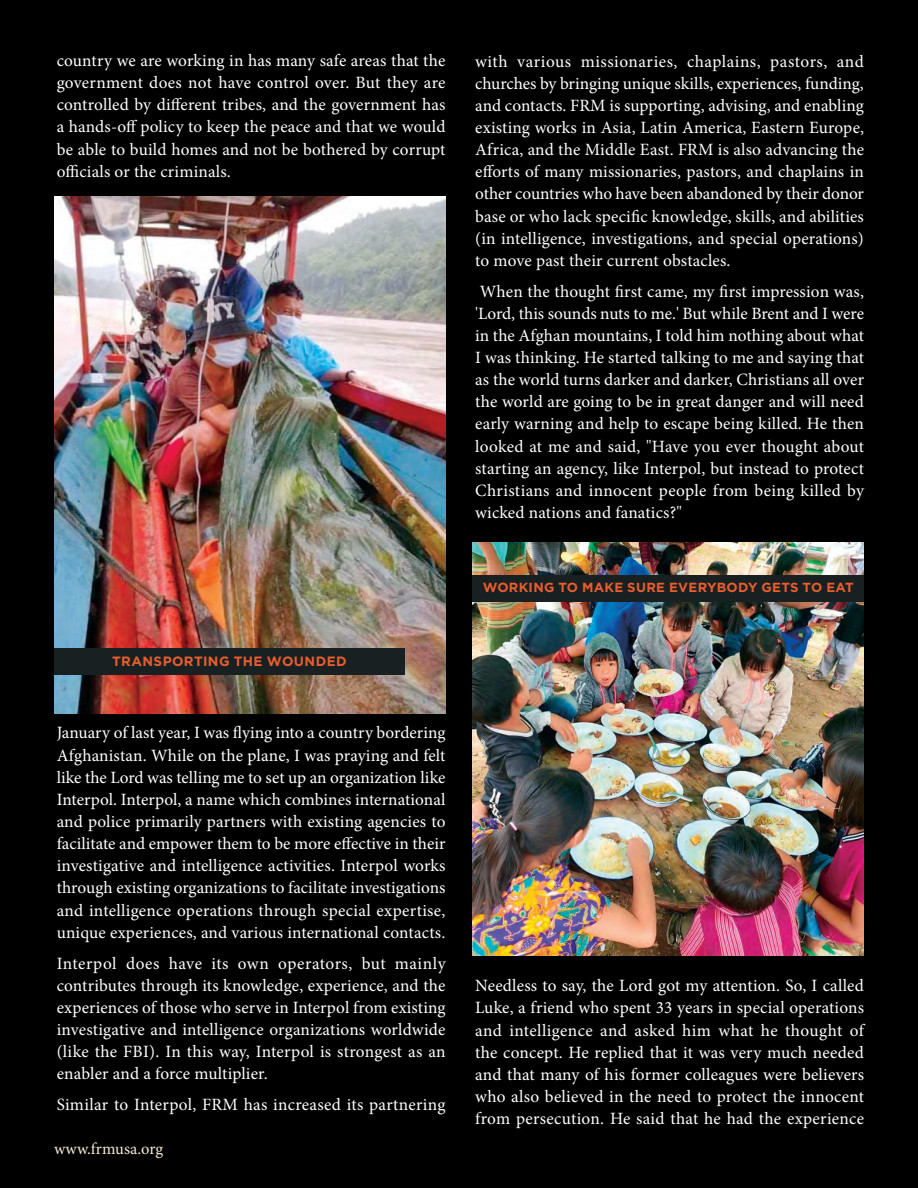
<style>
.page{position:relative;width:918px;height:1188px;background:#000}
.page>*{position:absolute;margin:0;border:0;box-sizing:border-box;transform-origin:0 0}
.t1{font:17.25px/22.2px "Minion Pro";letter-spacing:.01em;color:#fff;text-align:justify}
.t2{font:16.5px "Minion Pro";letter-spacing:.005em;color:#f5ebd4}
.t3{font:700 13.5px "Gotham";letter-spacing:.03em;color:#ea5d2d}
.t4{font:700 13.2px "Gotham";letter-spacing:.02em;color:#ea5d2d}
</style>
<div class="page">
<img style="left:54px;top:197px;width:392px;height:517px">
<img style="left:472px;top:542px;width:392px;height:414px">
<div style="left:54px;top:648px;width:351px;height:27px;background:#182022"></div>
<div style="left:472px;top:575px;width:392px;height:27px;background:#182022"></div>
<p class="t1" style="left:57px;top:49px;width:390px">country we are working in has many safe areas that the government does not have control over. But they are controlled by different tribes, and the government has a hands-off policy to keep the peace and that we would be able to build homes and not be bothered by corrupt officials or the criminals.</p>
<p class="t3" style="left:112px;top:653px;width:236px">TRANSPORTING THE WOUNDED</p>
<p class="t1" style="left:57px;top:722px;width:390px">January of last year, I was flying into a country bordering Afghanistan. While on the plane, I was praying and felt like the Lord was telling me to set up an organization like Interpol. Interpol, a name which combines international and police primarily partners with existing agencies to facilitate and empower them to be more effective in their investigative and intelligence activities. Interpol works through existing organizations to facilitate investigations and intelligence operations through special expertise, unique experiences, and various international contacts.</p>
<p class="t1" style="left:57px;top:952px;width:390px">Interpol does have its own operators, but mainly contributes through its knowledge, experience, and the experiences of those who serve in Interpol from existing investigative and intelligence organizations worldwide (like the FBI). In this way, Interpol is strongest as an enabler and a force multiplier.</p>
<p class="t1" style="left:57px;top:1093px;width:390px">Similar to Interpol, FRM has increased its partnering</p>
<p class="t2" style="left:54px;top:1138px;width:111px">www.frmusa.org</p>
<p class="t1" style="left:475px;top:50px;width:390px">with various missionaries, chaplains, pastors, and churches by bringing unique skills, experiences, funding, and contacts. FRM is supporting, advising, and enabling existing works in Asia, Latin America, Eastern Europe, Africa, and the Middle East. FRM is also advancing the efforts of many missionaries, pastors, and chaplains in other countries who have been abandoned by their donor base or who lack specific knowledge, skills, and abilities (in intelligence, investigations, and special operations) to move past their current obstacles.</p>
<p class="t1" style="left:475px;top:280px;width:390px">When the thought first came, my first impression was, 'Lord, this sounds nuts to me.' But while Brent and I were in the Afghan mountains, I told him nothing about what I was thinking. He started talking to me and saying that as the world turns darker and darker, Christians all over the world are going to be in great danger and will need early warning and help to escape being killed. He then looked at me and said, "Have you ever thought about starting an agency, like Interpol, but instead to protect Christians and innocent people from being killed by wicked nations and fanatics?"</p>
<p class="t4" style="left:483px;top:580px;width:373px">WORKING TO MAKE SURE EVERYBODY GETS TO EAT</p>
<p class="t1" style="left:475px;top:975px;width:390px">Needless to say, the Lord got my attention. So, I called Luke, a friend who spent 33 years in special operations and intelligence and asked him what he thought of the concept. He replied that it was very much needed and that many of his former colleagues were believers who also believed in the need to protect the innocent from persecution. He said that he had the experience</p>
</div>
